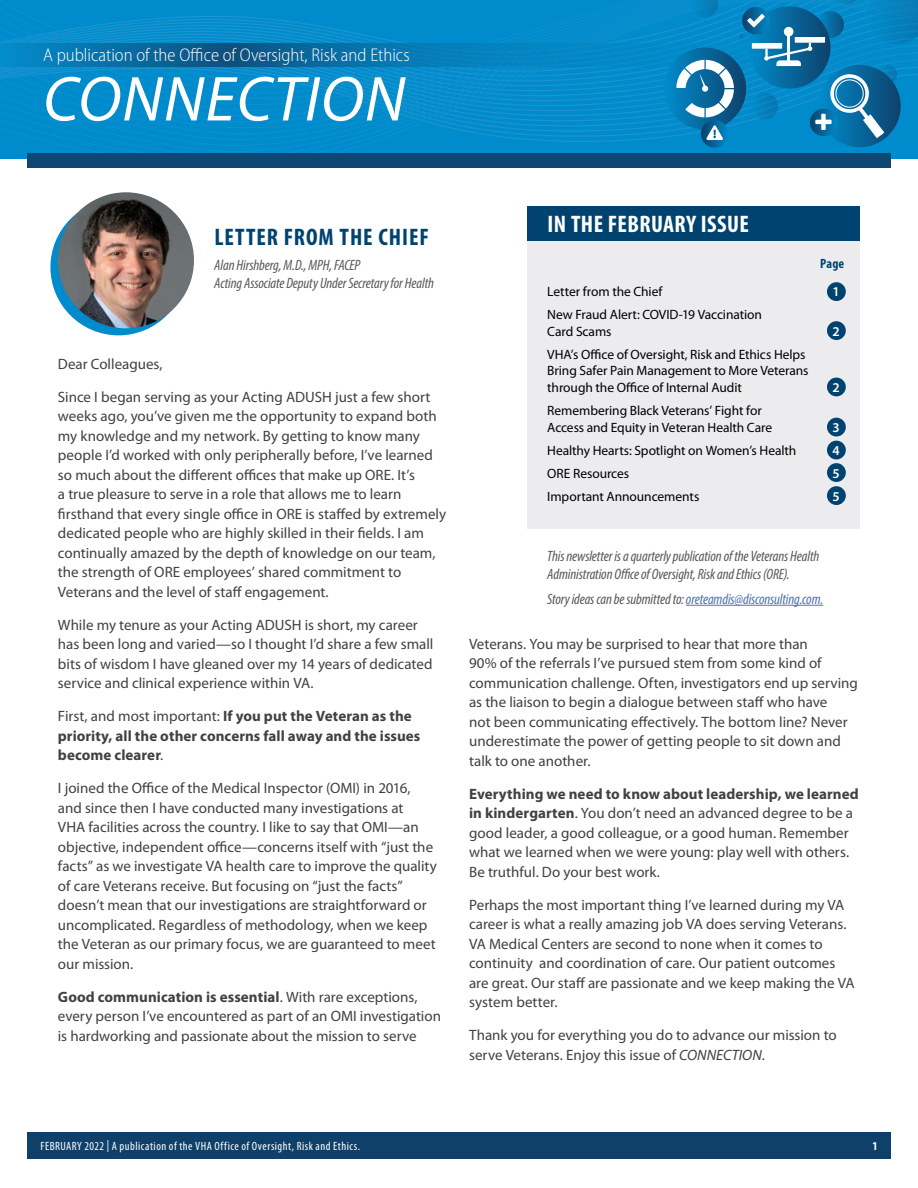
<style>
.page{position:relative;width:918px;height:1188px;background:#fff}
.page>*{position:absolute;margin:0;border:0;box-sizing:border-box;transform-origin:0 0}
.t1{font:italic 64.05px "Myriad Pro";letter-spacing:.02em;color:#fff}
.t2{font:700 condensed 24px "Myriad Pro";letter-spacing:.015em;color:#fff}
.Title__H2{font:700 condensed 24px "Myriad Pro";letter-spacing:.04em;color:#004270}
.t3{font:300 semi-condensed 18.45px "Myriad Pro";color:#fff}
.Article_Text{font:15px/19.5px "Myriad Pro";color:#414042}
.continued_page{font:italic condensed 15px/18px "Myriad Pro";letter-spacing:-.01em;color:#58595b}
.Article_Text-2{font:700 15px/19.5px "Myriad Pro";letter-spacing:.005em;color:#414042}
.continued_page-2{font:italic condensed 15px "Myriad Pro";letter-spacing:-.01em;color:#4f73ad}
.t4{font:13.5px/16.5px "Myriad Pro";letter-spacing:-.005em;color:#000}
.t5{font:600 13.5px "Myriad Pro";color:#fff}
.t6{font:700 condensed 13.5px "Myriad Pro";color:#004270}
.t7{font:condensed 12px "Myriad Pro";letter-spacing:.04em;color:#fff}
.t8{font:700 condensed 12px "Myriad Pro";color:#fff}
.s1{font-weight:400}
.s2{font-weight:700}
.s3{color:#58595b}
.s4{font-style:italic}
</style>
<div class="page">
<div style="left:27px;top:1132px;width:864px;height:27px;background:#0e406a"></div>
<div style="left:0;top:146px;width:918px;height:6px;background:#008ccc"></div>
<svg style="left:0;top:140px;width:918px;height:6px;background:#018ccc"></svg>
<svg style="left:818px;top:65px;width:83px;height:82px"></svg>
<svg style="left:701px;top:120px;width:27px;height:28px"></svg>
<div style="left:27px;top:153px;width:864px;height:15px;background:#0d4874"></div>
<div style="left:527px;top:233px;width:333px;height:296px;background:#ececee"></div>
<div style="left:527px;top:206px;width:333px;height:35px;background:#004270"></div>
<div style="left:827px;top:282px;width:19px;height:19px;background:#004270;border-radius:50%"></div>
<div style="left:827px;top:321px;width:19px;height:19px;background:#004270;border-radius:50%"></div>
<div style="left:827px;top:378px;width:19px;height:18px;background:#004270;border-radius:50%"></div>
<div style="left:827px;top:418px;width:19px;height:18px;background:#004270;border-radius:50%"></div>
<div style="left:827px;top:441px;width:19px;height:18px;background:#004270;border-radius:50%"></div>
<div style="left:827px;top:463px;width:19px;height:19px;background:#004270;border-radius:50%"></div>
<div style="left:827px;top:486px;width:19px;height:19px;background:#004270;border-radius:50%"></div>
<hr style="left:686px;top:605px;width:137px;height:1px;background:#4f73ad">
<div style="left:50px;top:199px;width:137px;height:136px;background:#008ccc;border-radius:50%"></div>
<img style="left:58px;top:192px;width:136px;height:136px;border-radius:68px">
<svg style="left:0;top:0;width:918px;height:140px;background:#0a87c3"></svg>
<p class="t3" style="left:43px;top:45px;width:368px">A publication of the Office of Oversight, Risk and Ethics</p>
<h1 class="t1" style="left:43px;top:59px;width:364px">CONNECTION</h1>
<h2 class="Title__H2" style="left:215px;top:222px;width:216px">LETTER FROM THE CHIEF</h2>
<p class="continued_page" style="left:214px;top:255px;width:221px">Alan Hirshberg, M.D., MPH, FACEP<br>Acting Associate Deputy Under Secretary for Health</p>
<p class="Article_Text" style="left:58px;top:354px;width:106px">Dear Colleagues,</p>
<p class="Article_Text" style="left:58px;top:387px;width:390px">Since I began serving as your Acting ADUSH just a few short weeks ago, you’ve given me the opportunity to expand both my knowledge and my network. By getting to know many people I’d worked with only peripherally before, I’ve learned so much about the different offices that make up ORE. It’s<br>a true pleasure to serve in a role that allows me to learn firsthand that every single office in ORE is staffed by extremely dedicated people who are highly skilled in their fields. I am continually amazed by the depth of knowledge on our team, the strength of ORE employees’ shared commitment to Veterans and the level of staff engagement.</p>
<p class="Article_Text" style="left:58px;top:615px;width:377px">While my tenure as your Acting ADUSH is short, my career has been long and varied—so I thought I’d share a few small bits of wisdom I have gleaned over my 14 years of dedicated service and clinical experience within VA.</p>
<p class="Article_Text-2" style="left:58px;top:706px;width:364px"><span class="s1">First, and most important:</span> If you put the Veteran as the priority, all the other concerns fall away and the issues become clearer<span class="s1">.</span></p>
<p class="Article_Text" style="left:58px;top:778px;width:381px">I joined the Office of the Medical Inspector (OMI) in 2016, and since then I have conducted many investigations at<br>VHA facilities across the country. I like to say that OMI—an objective, independent office—concerns itself with “just the facts” as we investigate VA health care to improve the quality of care Veterans receive. But focusing on “just the facts” doesn’t mean that our investigations are straightforward or uncomplicated. Regardless of methodology, when we keep the Veteran as our primary focus, we are guaranteed to meet our mission.</p>
<p class="Article_Text" style="left:58px;top:987px;width:385px"><span class="s2">Good communication is essential</span>. With rare exceptions, every person I’ve encountered as part of an OMI investigation is hardworking and passionate about the mission to serve</p>
<h2 class="t2" style="left:548px;top:209px;width:203px">IN THE FEBRUARY ISSUE</h2>
<p class="t6" style="left:820px;top:255px;width:26px">Page</p>
<p class="t4" style="left:547px;top:283px;width:117px">Letter from the Chief</p>
<p class="t5" style="left:833px;top:283px;width:9px">1</p>
<p class="t4" style="left:547px;top:306px;width:216px">New Fraud Alert: COVID-19 Vaccination<br>Card Scams</p>
<p class="t5" style="left:833px;top:323px;width:9px">2</p>
<p class="t4" style="left:547px;top:346px;width:263px">VHA’s Office of Oversight, Risk and Ethics Helps<br>Bring Safer Pain Management to More Veterans through the Office of Internal Audit</p>
<p class="t4" style="left:547px;top:402px;width:226px">Remembering Black Veterans’ Fight for<br>Access and Equity in Veteran Health Care</p>
<p class="t5" style="left:833px;top:379px;width:9px">2</p>
<p class="t5" style="left:833px;top:419px;width:9px">3</p>
<p class="t4" style="left:547px;top:442px;width:251px">Healthy Hearts: Spotlight on Women’s Health</p>
<p class="t5" style="left:833px;top:442px;width:9px">4</p>
<p class="t4" style="left:547px;top:465px;width:83px">ORE Resources</p>
<p class="t5" style="left:833px;top:465px;width:9px">5</p>
<p class="t4" style="left:547px;top:488px;width:154px">Important Announcements</p>
<p class="t5" style="left:833px;top:488px;width:9px">5</p>
<p class="continued_page" style="left:547px;top:547px;width:274px">This newsletter is a quarterly publication of the Veterans Health<br>Administration Office of Oversight, Risk and Ethics (ORE).</p>
<p class="continued_page-2" style="left:547px;top:590px;width:277px"><span class="s3">Story ideas can be submitted to:</span> oreteamdis@disconsulting.com.</p>
<p class="Article_Text" style="left:469px;top:634px;width:390px">Veterans. You may be surprised to hear that more than<br>90% of the referrals I’ve pursued stem from some kind of communication challenge. Often, investigators end up serving as the liaison to begin a dialogue between staff who have<br>not been communicating effectively. The bottom line? Never underestimate the power of getting people to sit down and talk to one another.</p>
<p class="Article_Text" style="left:469px;top:784px;width:391px"><span class="s2">Everything we need to know about leadership, we learned in kindergarten</span>. You don’t need an advanced degree to be a good leader, a good colleague, or a good human. Remember what we learned when we were young: play well with others.<br>Be truthful. Do your best work.</p>
<p class="Article_Text" style="left:469px;top:895px;width:387px">Perhaps the most important thing I’ve learned during my VA career is what a really amazing job VA does serving Veterans.<br>VA Medical Centers are second to none when it comes to continuity and coordination of care. Our patient outcomes are great. Our staff are passionate and we keep making the VA system better.</p>
<p class="Article_Text" style="left:469px;top:1025px;width:369px">Thank you for everything you do to advance our mission to serve Veterans. Enjoy this issue of <span class="s4">CONNECTION</span>.</p>
<p class="t7" style="left:40px;top:1139px;width:321px">FEBRUARY 2022 | A publication of the VHA Office of Oversight, Risk and Ethics.</p>
<p class="t8" style="left:872px;top:1139px;width:7px">1</p>
</div>
